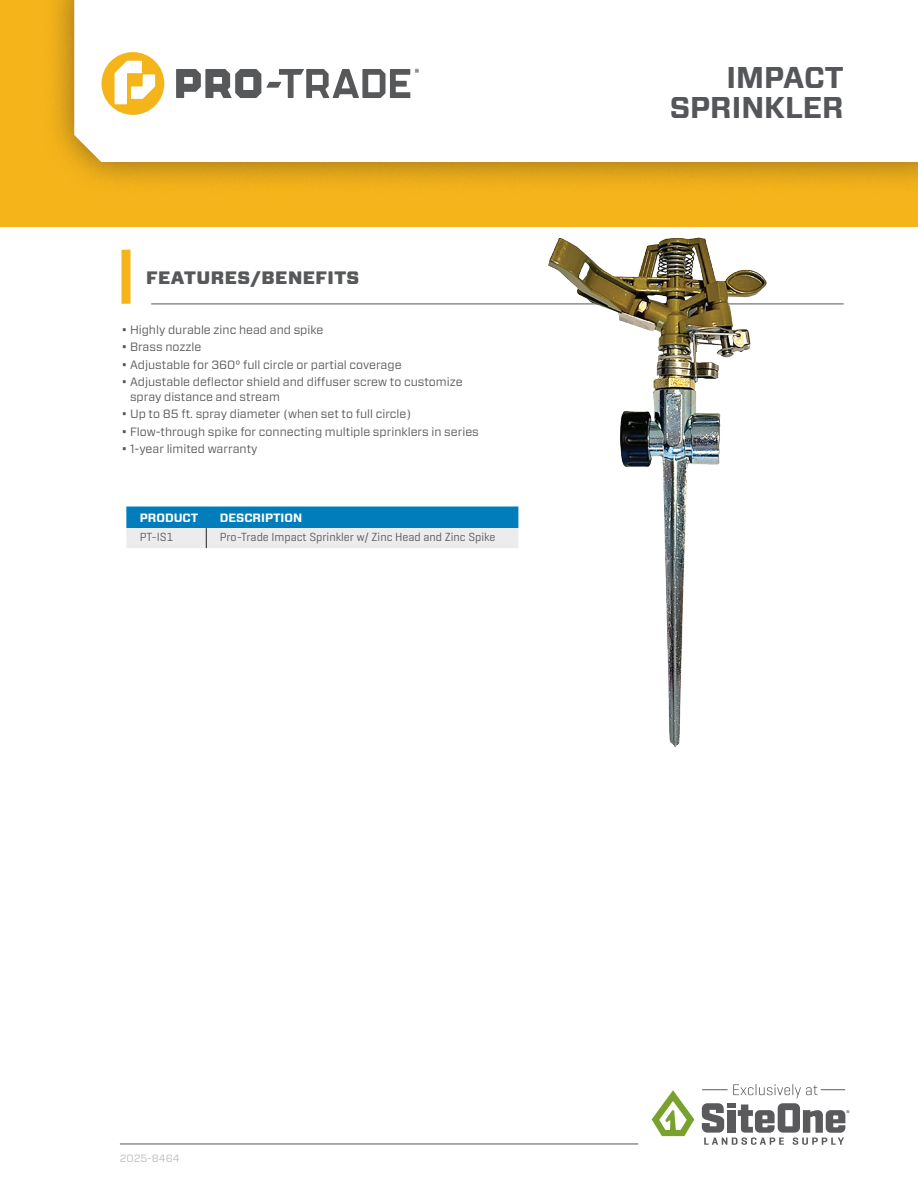
<style>
.page{position:relative;width:918px;height:1188px;background:#fff}
.page>*{position:absolute;margin:0;border:0;box-sizing:border-box;transform-origin:0 0}
.t1{font:700 30px/29.2px "Forza";color:#54565a;text-align:right}
.t2{font:900 18px "Forza";letter-spacing:.025em;color:#57585a}
.t3{font:12px/15px "Forza";color:#57585a}
.t4{font:12px "Geogrotesque";color:#5a5a5d}
.t5{font:700 12px "Forza";color:#fff}
.t6{font:10.5px "Forza";color:#bcbdc0}
</style>
<div class="page">
<svg style="left:126px;top:507px;width:392px;height:41px;background:#72b2d2"></svg>
<div style="left:0;top:0;width:918px;height:227px;background:#f5b41a"></div>
<div style="left:42px;top:0;width:876px;height:195px;background:#231f20;opacity:.5"></div>
<div style="left:74px;top:0;width:844px;height:162px;background:#fff"></div>
<svg style="left:102px;top:52px;width:62px;height:63px"></svg>
<svg style="left:176px;top:69px;width:243px;height:29px;background:#a6a6a7"></svg>
<div style="left:122px;top:250px;width:8px;height:54px;background:#f5b41a"></div>
<hr style="left:151px;top:304px;width:693px;height:1px;background:#57585a">
<svg style="left:652px;top:1090px;width:42px;height:46px"></svg>
<svg style="left:701px;top:1084px;width:148px;height:61px"></svg>
<hr style="left:120px;top:1144px;width:518px;height:1px;background:#57585a">
<img style="left:532px;top:237px;width:278px;height:510px">
<h2 class="t2" style="left:146px;top:266px;width:215px">FEATURES/BENEFITS</h2>
<p class="t3" style="left:122px;top:322px;width:203px">• Highly durable zinc head and spike</p>
<p class="t3" style="left:122px;top:339px;width:81px">• Brass nozzle</p>
<p class="t3" style="left:122px;top:357px;width:282px">• Adjustable for 360° full circle or partial coverage</p>
<p class="t3" style="left:130px;top:374px;width:334px;text-indent:-9px">• Adjustable deflector shield and diffuser screw to customize spray distance and stream</p>
<p class="t3" style="left:122px;top:407px;width:291px">• Up to 85 ft. spray diameter (when set to full circle)</p>
<p class="t3" style="left:122px;top:424px;width:359px">• Flow-through spike for connecting multiple sprinklers in series</p>
<p class="t3" style="left:122px;top:441px;width:138px">• 1-year limited warranty</p>
<p class="t5" style="left:140px;top:510px;width:60px">PRODUCT</p>
<p class="t5" style="left:220px;top:510px;width:84px">DESCRIPTION</p>
<p class="t4" style="left:140px;top:530px;width:35px">PT-IS1</p>
<p class="t4" style="left:220px;top:530px;width:277px">Pro-Trade Impact Sprinkler w/ Zinc Head and Zinc Spike</p>
<h1 class="t1" style="left:670px;top:64px;width:175px">IMPACT<br>SPRINKLER</h1>
<p class="t6" style="left:120px;top:1151px;width:61px">2025-8464</p>
</div>
